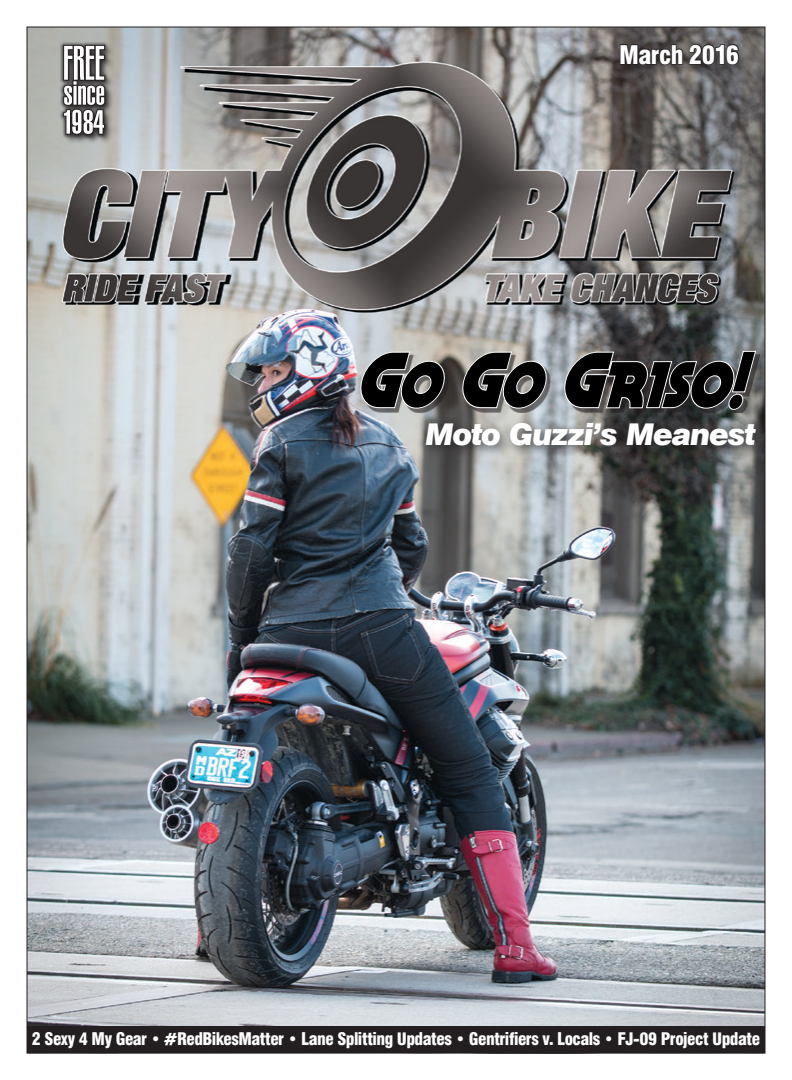
<style>
.page{position:relative;width:792px;height:1080px;background:#fff}
.page>*{position:absolute;margin:0;border:0;box-sizing:border-box;transform-origin:0 0}
.t1{font:italic 900 30px "Swiss 721 BT";letter-spacing:-.035em;color:#fff}
.t2{font:900 condensed 25px "Swiss 721 BT";letter-spacing:-.025em;color:#fff}
.t3{font:900 condensed 17px "Swiss 721 BT";letter-spacing:-.03em;color:#fff}
</style>
<div class="page">
<img style="left:28px;top:28px;width:736px;height:998px">
<div style="left:613px;top:37px;width:139px;height:41px;background:#231f20;opacity:.75"></div>
<svg style="left:619px;top:32px;width:121px;height:36px;background:#484545"></svg>
<div style="left:61px;top:43px;width:53px;height:101px;background:#231f20;opacity:.75"></div>
<div style="left:59px;top:41px;width:50px;height:98px;background:#231f20;opacity:.75"></div>
<svg style="left:63px;top:45px;width:42px;height:90px"></svg>
<div style="left:27px;top:1026px;width:738px;height:27px;background:#231f20"></div>
<div style="left:364px;top:355px;width:396px;height:58px;background:#231f20;opacity:.6"></div>
<svg style="left:353px;top:351px;width:404px;height:59px;background:#464646"></svg>
<div style="left:420px;top:416px;width:349px;height:42px;background:#231f20;opacity:.75"></div>
<h2 class="t2" style="left:619px;top:45px;width:122px">March 2016</h2>
<h1 class="t1" style="left:426px;top:422px;width:332px">Moto Guzzi’s Meanest</h1>
<p class="t3" style="left:32px;top:1032px;width:730px">2 Sexy 4 My Gear • #RedBikesMatter • Lane Splitting Updates • Gentrifiers v. Locals • FJ-09 Project Update</p>
</div>
